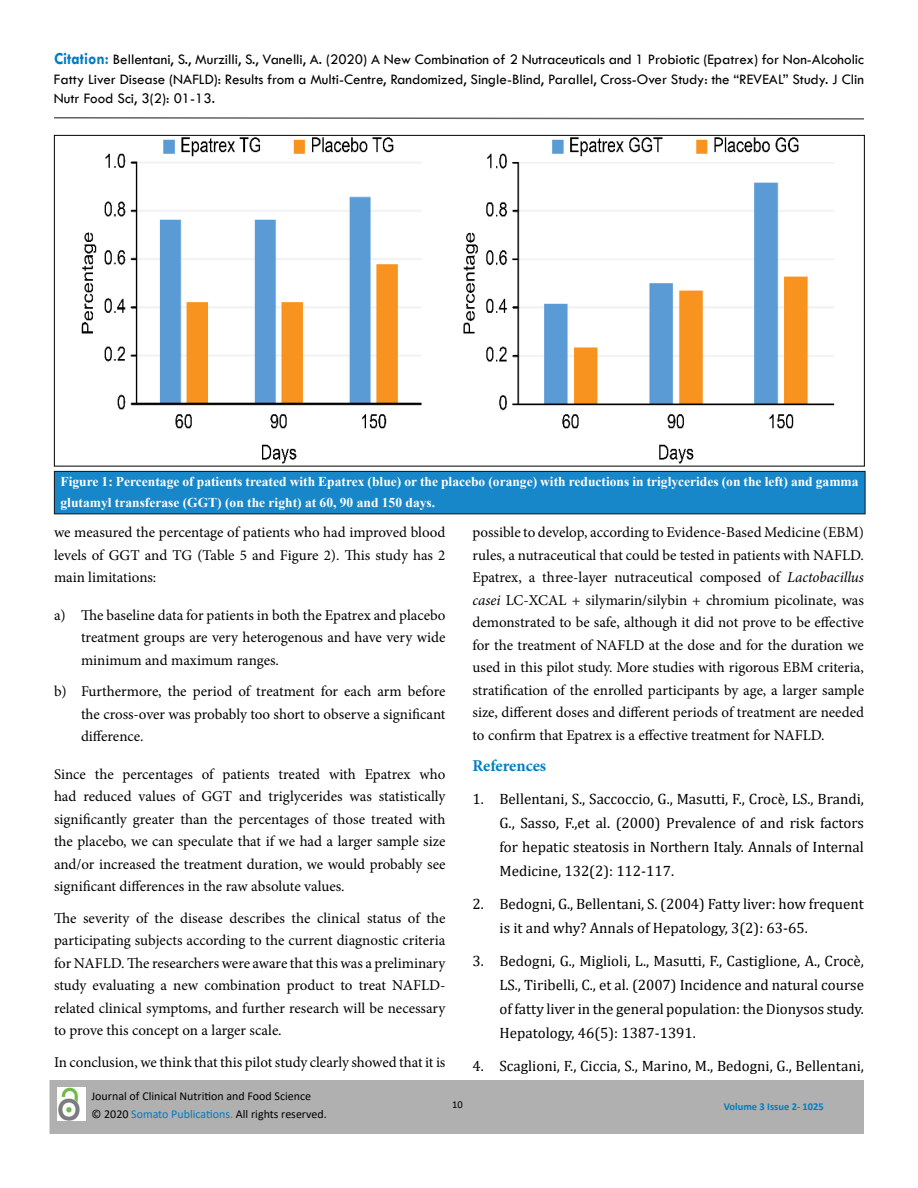
<style>
.page{position:relative;width:918px;height:1188px;background:#fff}
.page>*{position:absolute;margin:0;border:0;box-sizing:border-box;transform-origin:0 0}
.t1{font:700 16.5px "Minion Pro";letter-spacing:-.005em;color:#007ec2}
.t2{font:15px/22.5px "Minion Pro";letter-spacing:-.005em;color:#000;text-align:justify}
.t3{font:15px/24px "Cambria";color:#000;text-align:justify}
.t4{font:15px/19.5px "Tw Cen";color:#000;text-align:justify}
.t5{font:700 13.5px/20.2px "Times New Roman";color:#fff}
.t6{font:12px/18px "Calibri";color:#000}
.t7{font:700 10.5px "Calibri";color:#007cc4}
.t8{font:10.5px "Calibri";color:#000}
.s1{font-weight:700;font-size:17.1px;color:#007cc4}
.s2{font-style:italic}
.s3{color:#007cc4}
</style>
<div class="page">
<svg style="left:54px;top:117px;width:810px;height:3px"></svg>
<div style="left:50px;top:1081px;width:813px;height:52px;background:#b0b0b0"></div>
<img style="left:58px;top:1088px;width:28px;height:32px">
<img style="left:81px;top:137px;width:754px;height:327px">
<div style="left:54px;top:471px;width:811px;height:43px;background:#1787c9"></div>
<div style="left:54px;top:471px;width:812px;height:43px;border:1px solid #000"></div>
<p class="t4" style="left:54px;top:50px;width:812px"><span class="s1">Citation:</span> Bellentani, S., Murzilli, S., Vanelli, A. (2020) A New Combination of 2 Nutraceuticals and 1 Probiotic (Epatrex) for Non-Alcoholic Fatty Liver Disease (NAFLD): Results from a Multi-Centre, Randomized, Single-Blind, Parallel, Cross-Over Study: the “REVEAL” Study. J Clin Nutr Food Sci, 3(2): 01-13.</p>
<p class="t5" style="left:61px;top:471px;width:800px">Figure 1: Percentage of patients treated with Epatrex (blue) or the placebo (orange) with reductions in triglycerides (on the left) and gamma glutamyl transferase (GGT) (on the right) at 60, 90 and 150 days.</p>
<p class="t2" style="left:54px;top:521px;width:393px">we measured the percentage of patients who had improved blood levels of GGT and TG (Table 5 and Figure 2). This study has 2 main limitations:</p>
<p class="t2" style="left:81px;top:604px;width:366px;text-indent:-27px">a) The baseline data for patients in both the Epatrex and placebo treatment groups are very heterogenous and have very wide minimum and maximum ranges.</p>
<p class="t2" style="left:81px;top:680px;width:366px;text-indent:-27px">b) Furthermore, the period of treatment for each arm before the cross-over was probably too short to observe a significant difference.</p>
<p class="t2" style="left:54px;top:763px;width:393px">Since the percentages of patients treated with Epatrex who had reduced values of GGT and triglycerides was statistically significantly greater than the percentages of those treated with the placebo, we can speculate that if we had a larger sample size and/or increased the treatment duration, we would probably see significant differences in the raw absolute values.</p>
<p class="t2" style="left:54px;top:907px;width:393px">The severity of the disease describes the clinical status of the participating subjects according to the current diagnostic criteria for NAFLD. The researchers were aware that this was a preliminary study evaluating a new combination product to treat NAFLD&shy;related clinical symptoms, and further research will be necessary to prove this concept on a larger scale.</p>
<p class="t2" style="left:54px;top:1051px;width:393px">In conclusion, we think that this pilot study clearly showed that it is</p>
<p class="t2" style="left:472px;top:521px;width:393px">possible to develop, according to Evidence-Based Medicine (EBM) rules, a nutraceutical that could be tested in patients with NAFLD.<br>Epatrex, a three-layer nutraceutical composed of <span class="s2">Lactobacillus casei</span> LC-XCAL + silymarin/silybin + chromium picolinate, was demonstrated to be safe, although it did not prove to be effective for the treatment of NAFLD at the dose and for the duration we used in this pilot study. More studies with rigorous EBM criteria, stratification of the enrolled participants by age, a larger sample size, different doses and different periods of treatment are needed to confirm that Epatrex is a effective treatment for NAFLD.</p>
<p class="t1" style="left:472px;top:754px;width:75px">References</p>
<p class="t3" style="left:500px;top:787px;width:366px;text-indent:-27px">1. Bellentani, S., Saccoccio, G., Masutti, F., Crocè, LS., Brandi, G., Sasso, F.,et al. (2000) Prevalence of and risk factors for hepatic steatosis in Northern Italy. Annals of Internal Medicine, 132(2): 112-117.</p>
<p class="t3" style="left:500px;top:892px;width:366px;text-indent:-27px">2. Bedogni, G., Bellentani, S. (2004) Fatty liver: how frequent is it and why? Annals of Hepatology, 3(2): 63-65.</p>
<p class="t3" style="left:500px;top:949px;width:366px;text-indent:-27px">3. Bedogni, G., Miglioli, L., Masutti, F., Castiglione, A., Crocè, LS., Tiribelli, C., et al. (2007) Incidence and natural course of fatty liver in the general population: the Dionysos study.<br>Hepatology, 46(5): 1387-1391.</p>
<p class="t3" style="left:472px;top:1054px;width:393px">4. Scaglioni, F., Ciccia, S., Marino, M., Bedogni, G., Bellentani,</p>
<p class="t6" style="left:92px;top:1086px;width:237px">Journal of Clinical Nutrition and Food Science<br>© 2020 <span class="s3">Somato Publications.</span> All rights reserved.</p>
<p class="t8" style="left:452px;top:1097px;width:12px">10</p>
<p class="t7" style="left:724px;top:1099px;width:102px">Volume 3 Issue 2- 1025</p>
</div>
